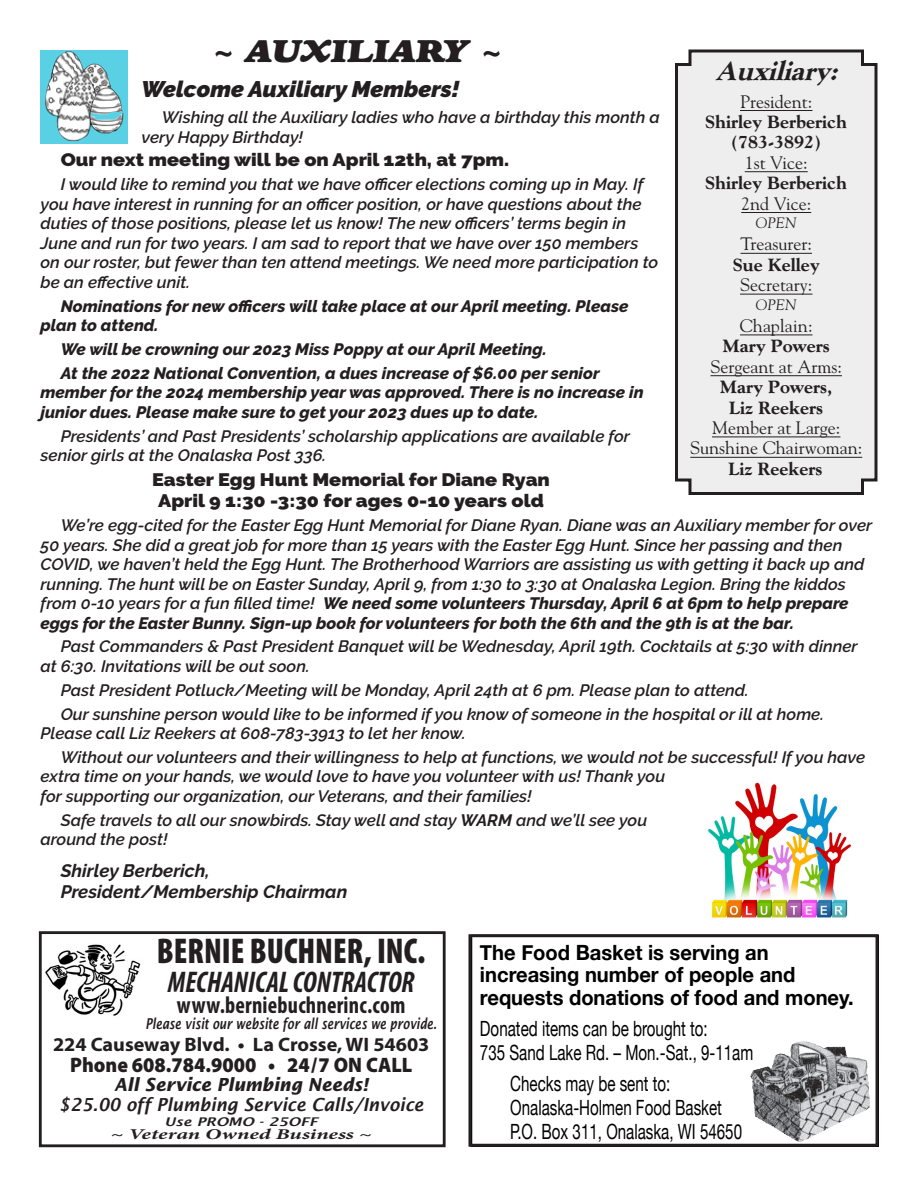
<style>
.page{position:relative;width:918px;height:1188px;background:#fff}
.page>*{position:absolute;margin:0;border:0;box-sizing:border-box;transform-origin:0 0}
.t1{font:900 condensed 36px "Myriad Pro";color:#231f20;scale:.92 1}
.t2{font:italic 32.1px "Goudy Heavyface";color:#231f20;scale:1.1 1}
.t3{font:italic 700 condensed 30px "Myriad Pro";color:#231f20;scale:.94 1}
.t4{font:italic 800 27px "Goudy";color:#231f20}
.t5{font:700 condensed 24px "Myriad Pro";letter-spacing:.01em;color:#231f20;scale:.94 1}
.t6{font:italic 900 22.5px "Raleway";color:#231f20}
.t7{font:21px/24px "Helvetica Neue";color:#000;scale:.72 1}
.t8{font:700 21px/22.5px "Helvetica Neue";color:#000;scale:.96 1}
.t9{font:900 21px "Myriad Pro";color:#231f20;scale:.94 1}
.t10{font:700 19.5px "Myriad Pro";color:#231f20;scale:1.04 1}
.t11{font:900 18px "Raleway";color:#231f20;scale:1.1 1}
.t12{font:18px "Goudy";color:#231f20}
.t13{font:800 18px "Goudy";color:#231f20}
.t14{font:italic 700 18px "Raleway";color:#231f20}
.t15{font:italic 600 18px "Lucida Sans";color:#231f20;scale:.94 1}
.t16{font:italic 700 18px "Lucida Sans";color:#231f20;scale:.94 1}
.t17{font:600 17.1px/20.5px "Myriad Pro";color:#000}
.t18{font:17.1px "Myriad Pro";color:#000}
.t19{font:italic 600 16.5px/19.5px "Raleway";color:#231f20}
.t20{font:italic 800 16.5px/19.5px "Raleway";color:#231f20}
.t21{font:italic 600 15px "Lucida Sans";color:#231f20;scale:.74 1}
.t22{font:italic 700 15px "Minion Pro";letter-spacing:-.005em;color:#231f20;scale:1.5 1}
.t23{font:italic 15px "Goudy";color:#231f20}
.t24{font:italic 600 12px "Lucida Sans";color:#231f20;scale:1.25 1}
.s1{font-weight:800}
.s2{font-weight:700}
.s3{font-weight:600}
.s4{font-weight:400}
</style>
<div class="page">
<svg style="left:675px;top:49px;width:203px;height:446px;background:#e3e3e4"></svg>
<div style="left:39px;top:931px;width:407px;height:216px;border:3px solid #231f20"></div>
<img style="left:45px;top:944px;width:96px;height:72px">
<svg style="left:472px;top:938px;width:398px;height:205px"></svg>
<div style="left:468px;top:934px;width:411px;height:213px;border:3px solid #231f20"></div>
<img style="left:708px;top:782px;width:143px;height:136px">
<div style="left:40px;top:50px;width:88px;height:94px;background:#59d0e4"></div>
<img style="left:45px;top:51px;width:79px;height:90px">
<p class="t2" style="left:213px;top:30px;width:264px">~ AUXILIARY ~</p>
<p class="t4" style="left:715px;top:55px;width:131px">Auxiliary:</p>
<p class="t12" style="left:740px;top:90px;width:74px">President:</p>
<p class="t13" style="left:705px;top:111px;width:144px">Shirley Berberich</p>
<p class="t13" style="left:731px;top:132px;width:92px">(783-3892)</p>
<p class="t12" style="left:745px;top:151px;width:64px">1st Vice:</p>
<p class="t13" style="left:705px;top:172px;width:144px">Shirley Berberich</p>
<p class="t12" style="left:741px;top:192px;width:72px">2nd Vice:</p>
<p class="t23" style="left:756px;top:214px;width:42px">OPEN</p>
<p class="t12" style="left:741px;top:233px;width:73px">Treasurer:</p>
<p class="t13" style="left:733px;top:254px;width:89px">Sue Kelley</p>
<p class="t12" style="left:740px;top:274px;width:74px">Secretary:</p>
<p class="t23" style="left:756px;top:296px;width:42px">OPEN</p>
<p class="t12" style="left:740px;top:315px;width:74px">Chaplain:</p>
<p class="t13" style="left:723px;top:336px;width:109px">Mary Powers</p>
<p class="t12" style="left:711px;top:355px;width:133px">Sergeant at Arms:</p>
<p class="t13" style="left:720px;top:376px;width:114px">Mary Powers,</p>
<p class="t13" style="left:729px;top:397px;width:95px">Liz Reekers</p>
<p class="t12" style="left:712px;top:417px;width:130px">Member at Large:</p>
<p class="t12" style="left:690px;top:437px;width:174px">Sunshine Chairwoman:</p>
<p class="t13" style="left:729px;top:458px;width:95px">Liz Reekers</p>
<p class="t6" style="left:142px;top:76px;width:319px">Welcome Auxiliary Members!</p>
<p class="t19" style="left:142px;top:108px;width:520px;text-indent:20px">Wishing all the Auxiliary ladies who have a birthday this month a very Happy Birthday!</p>
<p class="t11" style="left:61px;top:150px;width:409px">Our next meeting will be on April 12th, at 7pm.</p>
<p class="t19" style="left:40px;top:175px;width:619px;text-indent:20px">I would like to remind you that we have officer elections coming up in May. If you have interest in running for an officer position, or have questions about the duties of those positions, please let us know! The new officers’ terms begin in June and run for two years. I am sad to report that we have over 150 members on our roster, but fewer than ten attend meetings. We need more participation to be an effective unit.</p>
<p class="t20" style="left:40px;top:296px;width:590px;text-indent:20px">Nominations for new officers will take place at our April meeting. Please plan to attend.</p>
<p class="t20" style="left:61px;top:339px;width:488px">We will be crowning our 2023 Miss Poppy at our April Meeting.</p>
<p class="t20" style="left:40px;top:363px;width:605px;text-indent:20px">At the 2022 National Convention, a dues increase of $6.00 per senior member for the 2024 membership year was approved. There is no increase in junior dues. Please make sure to get your 2023 dues up to date.</p>
<p class="t19" style="left:40px;top:426px;width:591px;text-indent:20px">Presidents’ and Past Presidents’ scholarship applications are available for senior girls at the Onalaska Post 336.</p>
<p class="t11" style="left:152px;top:470px;width:363px">Easter Egg Hunt Memorial for Diane Ryan</p>
<p class="t11" style="left:158px;top:491px;width:352px">April 9 1:30 -3:30 for ages 0-10 years old</p>
<p class="t19" style="left:40px;top:516px;width:833px;text-indent:20px">We’re egg-cited for the Easter Egg Hunt Memorial for Diane Ryan. Diane was an Auxiliary member for over 50 years. She did a great job for more than 15 years with the Easter Egg Hunt. Since her passing and then COVID, we haven’t held the Egg Hunt. The Brotherhood Warriors are assisting us with getting it back up and running. The hunt will be on Easter Sunday, April 9, from 1:30 to 3:30 at Onalaska Legion. Bring the kiddos from 0-10 years for a fun filled time! <span class="s1">We need some volunteers Thursday, April 6 at 6pm to help prepare eggs for the Easter Bunny. Sign-up book for volunteers for both the 6th and the 9th is at the bar.</span></p>
<p class="t19" style="left:40px;top:637px;width:819px;text-indent:20px">Past Commanders &amp; Past President Banquet will be Wednesday, April 19th. Cocktails at 5:30 with dinner at 6:30. Invitations will be out soon.</p>
<p class="t19" style="left:61px;top:680px;width:690px">Past President Potluck/Meeting will be Monday, April 24th at 6 pm. Please plan to attend.</p>
<p class="t19" style="left:40px;top:704px;width:785px;text-indent:20px">Our sunshine person would like to be informed if you know of someone in the hospital or ill at home.<br>Please call Liz Reekers at 608-783-3913 to let her know.</p>
<p class="t19" style="left:40px;top:747px;width:826px;text-indent:20px">Without our volunteers and their willingness to help at functions, we would not be successful! If you have extra time on your hands, we would love to have you volunteer with us! Thank you<br>for supporting our organization, our Veterans, and their families!</p>
<p class="t19" style="left:40px;top:810px;width:608px;text-indent:20px">Safe travels to all our snowbirds. Stay well and stay <span class="s2">WARM</span> and we’ll see you around the post!</p>
<p class="t14" style="left:61px;top:860px;width:151px">Shirley Berberich,</p>
<p class="t14" style="left:61px;top:881px;width:288px">President/Membership Chairman</p>
<p class="t1" style="left:157px;top:931px;width:294px">BERNIE BUCHNER, INC.</p>
<p class="t3" style="left:168px;top:963px;width:264px">MECHANICAL CONTRACTOR</p>
<p class="t5" style="left:177px;top:990px;width:244px">www.berniebuchnerinc.com</p>
<p class="t21" style="left:145px;top:1015px;width:396px">Please visit our website for all services we provide.</p>
<p class="t10" style="left:53px;top:1032px;width:363px">224 Causeway Blvd. • La Crosse, WI 54603</p>
<p class="t9" style="left:70px;top:1051px;width:366px">Phone 608.784.9000 • 24/7 ON CALL</p>
<p class="t16" style="left:114px;top:1075px;width:272px">All Service Plumbing Needs!</p>
<p class="t15" style="left:59px;top:1094px;width:389px">$25.00 off Plumbing Service Calls/Invoice</p>
<p class="t24" style="left:165px;top:1115px;width:124px">Use PROMO - 25OFF</p>
<p class="t22" style="left:111px;top:1124px;width:176px">~ Veteran Owned Business ~</p>
<p class="t8" style="left:480px;top:942px;width:391px">The Food Basket is serving an increasing number of people and requests donations of food and money.</p>
<p class="t7" style="left:480px;top:1018px;width:381px">Donated items can be brought to:<br>735 Sand Lake Rd. – Mon.-Sat., 9-11am</p>
<p class="t7" style="left:510px;top:1073px;width:324px">Checks may be sent to:<br>Onalaska-Holmen Food Basket<br>P.O. Box 311, Onalaska, WI 54650</p>
<p class="t18" style="left:529px;top:953px;width:123px"><span class="s3">FONT:</span> Sansation</p>
<p class="t17" style="left:529px;top:994px;width:106px">Color Useage<span class="s4">:</span></p>
<p class="t18" style="left:529px;top:1035px;width:238px"><span class="s3">Blue CMYK</span> - 85%, 50%, 0%, 30%</p>
<p class="t17" style="left:529px;top:1076px;width:233px">Blue Web Color Stamp <span class="s4">- 12578f<br></span>Blue HSB <span class="s4">- 206°, 87%, 56%</span></p>
</div>
